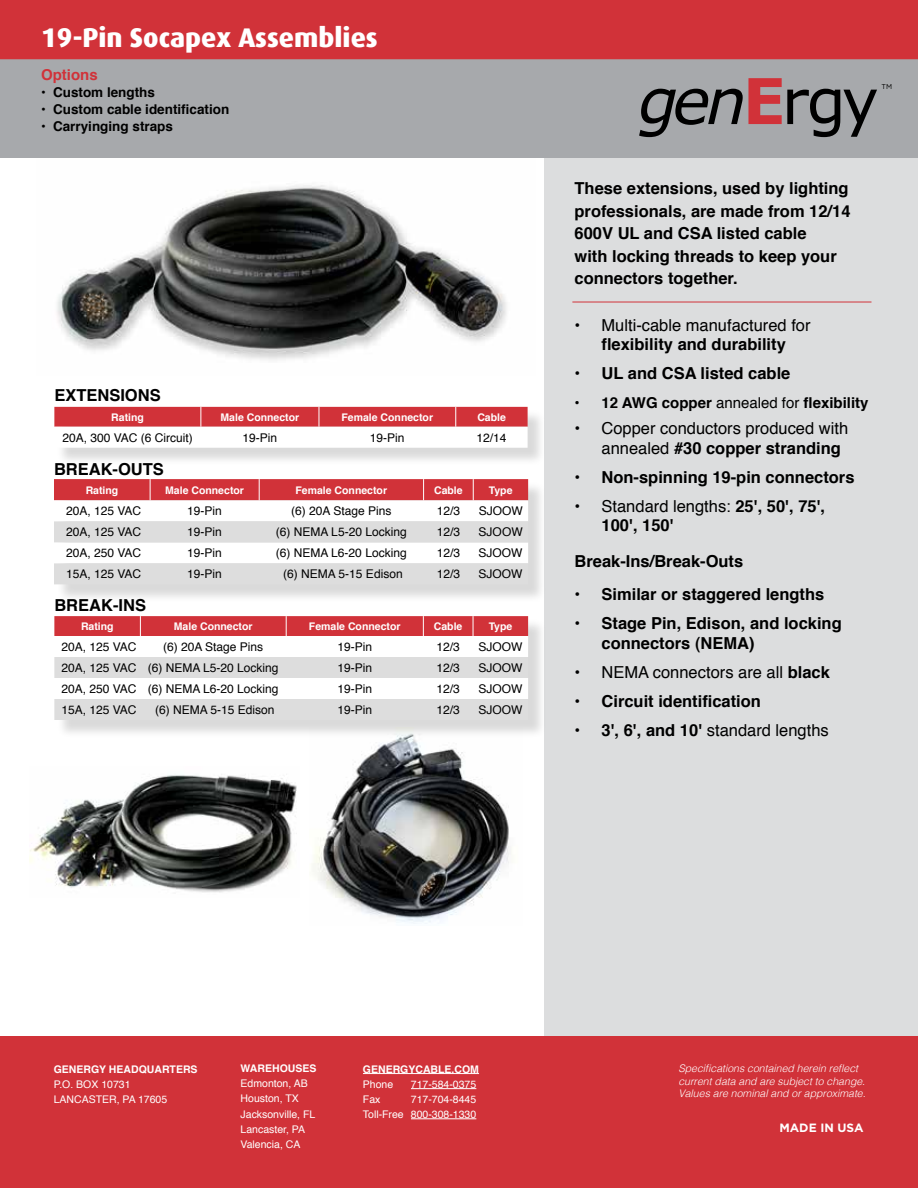
<style>
.page{position:relative;width:918px;height:1188px;background:#fff}
.page>*{position:absolute;margin:0;border:0;box-sizing:border-box;transform-origin:0 0}
.t1{font:800 27px "Dax";color:#fff}
.t2{font:700 16.5px/22.5px "Helvetica";color:#000}
.t3{font:16.5px/19.5px "Helvetica";color:#000}
.t4{font:700 15px "Helvetica";color:#000}
.t5{font:700 15px "Helvetica";color:#d13239}
.t6{font:700 13.5px "Helvetica";color:#000}
.t7{font:12px "Helvetica";color:#000}
.t8{font:700 12px "Gotham";color:#fff}
.t9{font:700 10.5px "Helvetica";color:#fff}
.t10{font:10.5px/15.1px "Helvetica";color:#fff}
.t11{font:italic 300 10.5px/12.6px "Helvetica";color:#fff}
.t12{font:7.05px "Gotham";color:#000}
.s1{font-weight:400}
.s2{font-weight:700}
</style>
<div class="page">
<img style="left:57px;top:185px;width:450px;height:175px">
<img style="left:312px;top:739px;width:197px;height:185px">
<div style="left:544px;top:149px;width:374px;height:899px;background:#dcddde"></div>
<div style="left:0;top:45px;width:918px;height:113px;background:#a7a9ac"></div>
<div style="left:0;top:0;width:918px;height:59px;background:#d13239"></div>
<svg style="left:639px;top:78px;width:238px;height:59px"></svg>
<div style="left:0;top:1037px;width:918px;height:151px;background:#d13239"></div>
<hr style="left:363px;top:1073px;width:116px;height:1px;background:#fff">
<hr style="left:411px;top:1088px;width:65px;height:1px;background:#fff">
<hr style="left:411px;top:1119px;width:65px;height:1px;background:#fff">
<hr style="left:572px;top:302px;width:300px;height:1px;background:#d13239">
<div style="left:57px;top:409px;width:489px;height:57px;background:#000;opacity:.15"></div>
<svg style="left:54px;top:407px;width:474px;height:41px"></svg>
<div style="left:57px;top:618px;width:490px;height:121px;background:#000;opacity:.15"></div>
<svg style="left:54px;top:616px;width:474px;height:104px"></svg>
<div style="left:56px;top:481px;width:491px;height:122px;background:#000;opacity:.15"></div>
<svg style="left:54px;top:479px;width:474px;height:105px"></svg>
<img style="left:29px;top:774px;width:268px;height:119px">
<h1 class="t1" style="left:41px;top:23px;width:338px">19-Pin Socapex Assemblies</h1>
<p class="t5" style="left:41px;top:62px;width:58px">Options</p>
<p class="t6" style="left:41px;top:81px;width:116px">• Custom lengths</p>
<p class="t6" style="left:41px;top:99px;width:190px">• Custom cable identification</p>
<p class="t6" style="left:41px;top:116px;width:134px">• Carryinging straps</p>
<p class="t2" style="left:54px;top:384px;width:108px">EXTENSIONS</p>
<p class="t9" style="left:111px;top:409px;width:34px">Rating</p>
<p class="t9" style="left:221px;top:409px;width:80px">Male Connector</p>
<p class="t9" style="left:342px;top:409px;width:93px">Female Connector</p>
<p class="t9" style="left:477px;top:409px;width:30px">Cable</p>
<p class="t7" style="left:62px;top:428px;width:132px">20A, 300 VAC (6 Circuit)</p>
<p class="t7" style="left:243px;top:428px;width:36px">19-Pin</p>
<p class="t7" style="left:370px;top:428px;width:36px">19-Pin</p>
<p class="t7" style="left:477px;top:428px;width:32px">12/14</p>
<p class="t2" style="left:54px;top:458px;width:111px">BREAK-OUTS</p>
<p class="t9" style="left:86px;top:482px;width:34px">Rating</p>
<p class="t9" style="left:165px;top:482px;width:80px">Male Connector</p>
<p class="t9" style="left:296px;top:482px;width:93px">Female Connector</p>
<p class="t9" style="left:434px;top:482px;width:30px">Cable</p>
<p class="t9" style="left:489px;top:482px;width:25px">Type</p>
<p class="t7" style="left:66px;top:502px;width:77px">20A, 125 VAC</p>
<p class="t7" style="left:187px;top:502px;width:36px">19-Pin</p>
<p class="t7" style="left:291px;top:502px;width:102px">(6) 20A Stage Pins</p>
<p class="t7" style="left:437px;top:502px;width:25px">12/3</p>
<p class="t7" style="left:479px;top:502px;width:46px">SJOOW</p>
<p class="t7" style="left:66px;top:523px;width:77px">20A, 125 VAC</p>
<p class="t7" style="left:187px;top:523px;width:36px">19-Pin</p>
<p class="t7" style="left:276px;top:523px;width:132px">(6) NEMA L5-20 Locking</p>
<p class="t7" style="left:437px;top:523px;width:25px">12/3</p>
<p class="t7" style="left:479px;top:523px;width:46px">SJOOW</p>
<p class="t7" style="left:66px;top:544px;width:77px">20A, 250 VAC</p>
<p class="t7" style="left:187px;top:544px;width:36px">19-Pin</p>
<p class="t7" style="left:276px;top:544px;width:132px">(6) NEMA L6-20 Locking</p>
<p class="t7" style="left:437px;top:544px;width:25px">12/3</p>
<p class="t7" style="left:479px;top:544px;width:46px">SJOOW</p>
<p class="t7" style="left:66px;top:565px;width:77px">15A, 125 VAC</p>
<p class="t7" style="left:187px;top:565px;width:36px">19-Pin</p>
<p class="t7" style="left:283px;top:565px;width:121px">(6) NEMA 5-15 Edison</p>
<p class="t7" style="left:437px;top:565px;width:25px">12/3</p>
<p class="t7" style="left:479px;top:565px;width:46px">SJOOW</p>
<p class="t2" style="left:54px;top:594px;width:93px">BREAK-INS</p>
<p class="t9" style="left:81px;top:618px;width:34px">Rating</p>
<p class="t9" style="left:174px;top:618px;width:80px">Male Connector</p>
<p class="t9" style="left:309px;top:618px;width:93px">Female Connector</p>
<p class="t9" style="left:434px;top:618px;width:30px">Cable</p>
<p class="t9" style="left:489px;top:618px;width:25px">Type</p>
<p class="t7" style="left:61px;top:638px;width:77px">20A, 125 VAC</p>
<p class="t7" style="left:163px;top:638px;width:102px">(6) 20A Stage Pins</p>
<p class="t7" style="left:337px;top:638px;width:36px">19-Pin</p>
<p class="t7" style="left:436px;top:638px;width:25px">12/3</p>
<p class="t7" style="left:479px;top:638px;width:46px">SJOOW</p>
<p class="t7" style="left:61px;top:659px;width:219px">20A, 125 VAC (6) NEMA L5-20 Locking</p>
<p class="t7" style="left:337px;top:659px;width:36px">19-Pin</p>
<p class="t7" style="left:436px;top:659px;width:25px">12/3</p>
<p class="t7" style="left:479px;top:659px;width:46px">SJOOW</p>
<p class="t7" style="left:61px;top:680px;width:219px">20A, 250 VAC (6) NEMA L6-20 Locking</p>
<p class="t7" style="left:337px;top:680px;width:36px">19-Pin</p>
<p class="t7" style="left:436px;top:680px;width:25px">12/3</p>
<p class="t7" style="left:479px;top:680px;width:46px">SJOOW</p>
<p class="t7" style="left:61px;top:701px;width:77px">15A, 125 VAC</p>
<p class="t7" style="left:155px;top:701px;width:121px">(6) NEMA 5-15 Edison</p>
<p class="t7" style="left:337px;top:701px;width:36px">19-Pin</p>
<p class="t7" style="left:436px;top:701px;width:25px">12/3</p>
<p class="t7" style="left:479px;top:701px;width:46px">SJOOW</p>
<p class="t12" style="left:882px;top:82px;width:12px">TM</p>
<p class="t2" style="left:575px;top:177px;width:278px">These extensions, used by lighting professionals, are made from 12/14<br>600V UL and CSA listed cable<br>with locking threads to keep your connectors together.</p>
<p class="t3" style="left:575px;top:316px;width:238px">• Multi-cable manufactured for</p>
<p class="t2" style="left:602px;top:333px;width:186px">flexibility and durability</p>
<p class="t2" style="left:575px;top:362px;width:217px">• UL and CSA listed cable</p>
<p class="t4" style="left:575px;top:391px;width:296px">• 12 AWG copper <span class="s1">annealed for</span> flexibility</p>
<p class="t3" style="left:602px;top:419px;width:248px;text-indent:-27px">• Copper conductors produced with annealed <span class="s2">#30 copper stranding</span></p>
<p class="t2" style="left:575px;top:466px;width:282px">• Non-spinning 19-pin connectors</p>
<p class="t2" style="left:602px;top:496px;width:225px;line-height:19.5px;text-indent:-27px"><span class="s1">• Standard lengths:</span> 25', 50', 75',<br>100', 150'</p>
<p class="t2" style="left:575px;top:550px;width:170px">Break-Ins/Break-Outs</p>
<p class="t2" style="left:575px;top:583px;width:251px">• Similar or staggered lengths</p>
<p class="t2" style="left:602px;top:614px;width:242px;line-height:19.5px;text-indent:-27px">• Stage Pin, Edison, and locking connectors (NEMA)</p>
<p class="t3" style="left:575px;top:663px;width:257px">• NEMA connectors are all <span class="s2">black</span></p>
<p class="t2" style="left:575px;top:690px;width:188px">• Circuit identification</p>
<p class="t3" style="left:575px;top:721px;width:256px"><span class="s2">• 3', 6', and 10'</span> standard lengths</p>
<p class="t9" style="left:54px;top:1061px;width:145px">GENERGY HEADQUARTERS</p>
<p class="t10" style="left:54px;top:1077px;width:115px">P.O. BOX 10731<br>LANCASTER, PA 17605</p>
<p class="t9" style="left:241px;top:1060px;width:77px">WAREHOUSES</p>
<p class="t10" style="left:241px;top:1076px;width:76px">Edmonton, AB<br>Houston, TX<br>Jacksonville, FL<br>Lancaster, PA<br>Valencia, CA</p>
<p class="t9" style="left:363px;top:1061px;width:118px">GENERGYCABLE.COM</p>
<p class="t10" style="left:363px;top:1077px;width:32px">Phone</p>
<p class="t10" style="left:411px;top:1077px;width:67px">717-584-0375</p>
<p class="t10" style="left:363px;top:1092px;width:19px">Fax</p>
<p class="t10" style="left:363px;top:1092px;width:115px;text-align:right">717-704-8445<br>Toll-Free 800-308-1330</p>
<p class="t11" style="left:678px;top:1061px;width:189px">Specifications contained herein reflect current data and are subject to change.<br>Values are nominal and or approximate.</p>
<p class="t8" style="left:779px;top:1121px;width:86px">MADE IN USA</p>
</div>
